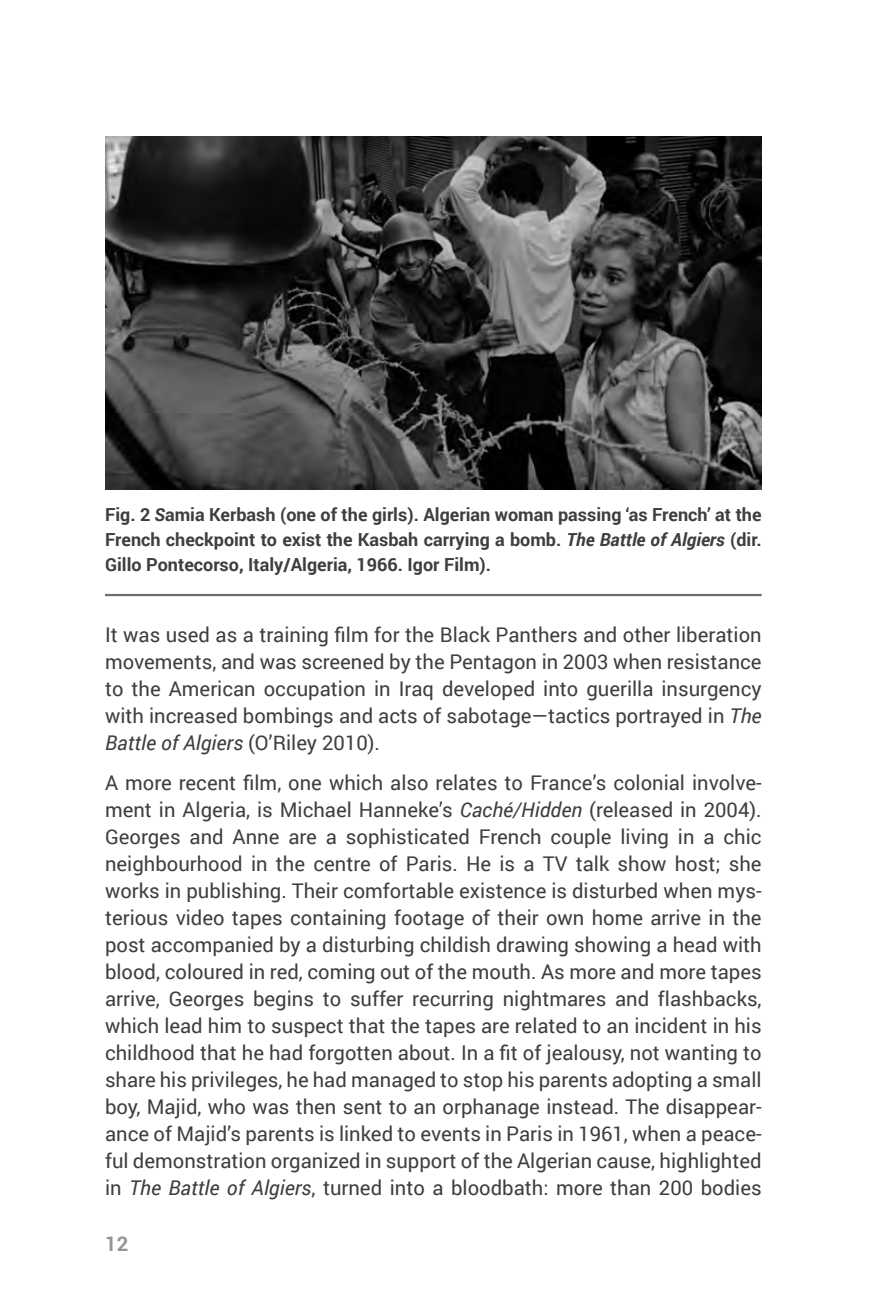
<style>
.page{position:relative;width:893px;height:1308px;background:#fff}
.page>*{position:absolute;margin:0;border:0;box-sizing:border-box;transform-origin:0 0}
.Platte_tekst{font:20.25px/27px "Roboto";color:#3e3e3f;text-align:justify}
.t1{font:700 20.25px "Roboto";color:#939598}
.Bijschriften_tabel{font:700 18px/24.8px "Roboto";color:#3e3e3f;text-align:justify}
.s1{font-style:italic}
</style>
<div class="page">
<img style="left:105px;top:136px;width:657px;height:353px">
<hr style="left:105px;top:594px;width:657px;height:2px;background:#6c6d70">
<p class="Bijschriften_tabel" style="left:105px;top:501px;width:658px">Fig. 2 <span class="s1">S</span>amia Kerbash (one of the girls). Algerian woman passing ‘as French’ at the French checkpoint to exist the Kasbah carrying a bomb. <span class="s1">The Battle of Algiers</span> (dir.<br>Gillo Pontecorso, Italy/Algeria, 1966. Igor Film).</p>
<p class="Platte_tekst" style="left:105px;top:620px;width:658px">It was used as a training film for the Black Panthers and other liberation movements, and was screened by the Pentagon in 2003 when resistance to the American occupation in Iraq developed into guerilla insurgency with increased bombings and acts of sabotage—tactics portrayed in <span class="s1">The Battle of Algiers</span> (O’Riley 2010).</p>
<p class="Platte_tekst" style="left:105px;top:768px;width:658px">A more recent film, one which also relates to France’s colonial involve&shy;ment in Algeria, is Michael Hanneke’s <span class="s1">Caché/Hidden</span> (released in 2004).<br>Georges and Anne are a sophisticated French couple living in a chic neighbourhood in the centre of Paris. He is a TV talk show host; she works in publishing. Their comfortable existence is disturbed when mys&shy;terious video tapes containing footage of their own home arrive in the post accompanied by a disturbing childish drawing showing a head with blood, coloured in red, coming out of the mouth. As more and more tapes arrive, Georges begins to suffer recurring nightmares and flashbacks, which lead him to suspect that the tapes are related to an incident in his childhood that he had forgotten about. In a fit of jealousy, not wanting to share his privileges, he had managed to stop his parents adopting a small boy, Majid, who was then sent to an orphanage instead. The disappear&shy;ance of Majid’s parents is linked to events in Paris in 1961, when a peace&shy;ful demonstration organized in support of the Algerian cause, highlighted in <span class="s1">The Battle of Algiers</span>, turned into a bloodbath: more than 200 bodies</p>
<p class="t1" style="left:105px;top:1229px;width:25px">12</p>
</div>
